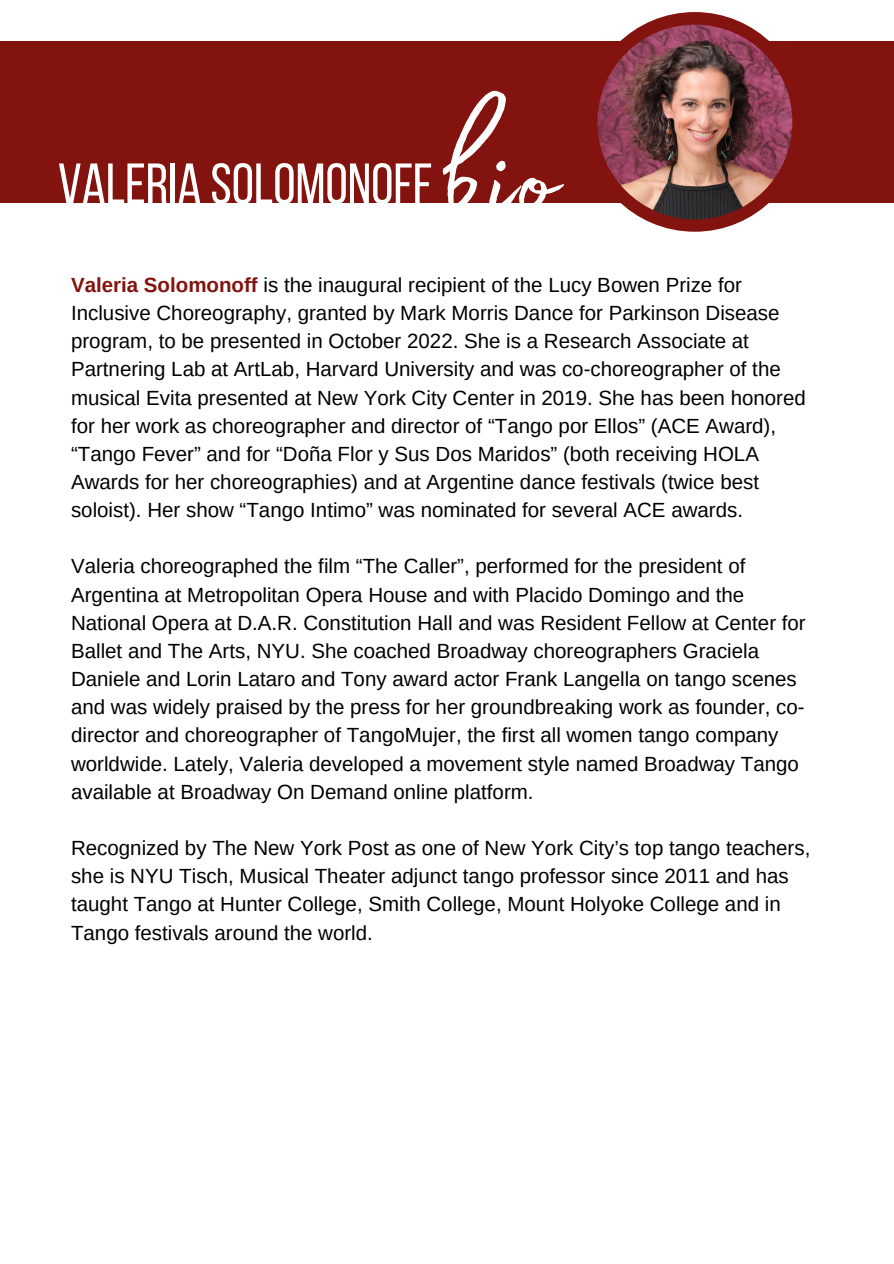
<style>
.page{position:relative;width:894px;height:1264px;background:#fff}
.page>*{position:absolute;margin:0;border:0;box-sizing:border-box;transform-origin:0 0}
.t1{font:159.9px "Madelyn Fill";color:#fff}
.t2{font:57.15px "Bebas Neue";color:#fff}
.t3{font:20.55px/28.2px "Arimo";color:#000}
.s1{font-weight:700;color:#82130e}
</style>
<div class="page">
<div style="left:0;top:41px;width:893px;height:161px;background:#82130e"></div>
<div style="left:584px;top:12px;width:220px;height:220px;background:#82130e;border-radius:50%"></div>
<img style="left:597px;top:25px;width:195px;height:194px;border-radius:50%">
<p class="t2" style="left:58px;top:161px;width:376px">VALERIA SOLOMONOFF</p>
<p class="t1" style="left:441px;top:57px;width:116px">bio</p>
<p class="t3" style="left:71px;top:270px;width:736px"><span class="s1">Valeria Solomonoff</span> is the inaugural recipient of the Lucy Bowen Prize for Inclusive Choreography, granted by Mark Morris Dance for Parkinson Disease program, to be presented in October 2022. She is a Research Associate at Partnering Lab at ArtLab, Harvard University and was co-choreographer of the musical Evita presented at New York City Center in 2019. She has been honored for her work as choreographer and director of “Tango por Ellos” (ACE Award), “Tango Fever” and for “Doña Flor y Sus Dos Maridos” (both receiving HOLA Awards for her choreographies) and at Argentine dance festivals (twice best soloist). Her show “Tango Intimo” was nominated for several ACE awards.</p>
<p class="t3" style="left:71px;top:552px;width:736px">Valeria choreographed the film “The Caller”, performed for the president of Argentina at Metropolitan Opera House and with Placido Domingo and the National Opera at D.A.R. Constitution Hall and was Resident Fellow at Center for Ballet and The Arts, NYU. She coached Broadway choreographers Graciela Daniele and Lorin Lataro and Tony award actor Frank Langella on tango scenes and was widely praised by the press for her groundbreaking work as founder, co&shy;director and choreographer of TangoMujer, the first all women tango company worldwide. Lately, Valeria developed a movement style named Broadway Tango available at Broadway On Demand online platform.</p>
<p class="t3" style="left:71px;top:833px;width:740px">Recognized by The New York Post as one of New York City’s top tango teachers, she is NYU Tisch, Musical Theater adjunct tango professor since 2011 and has taught Tango at Hunter College, Smith College, Mount Holyoke College and in Tango festivals around the world.</p>
</div>
